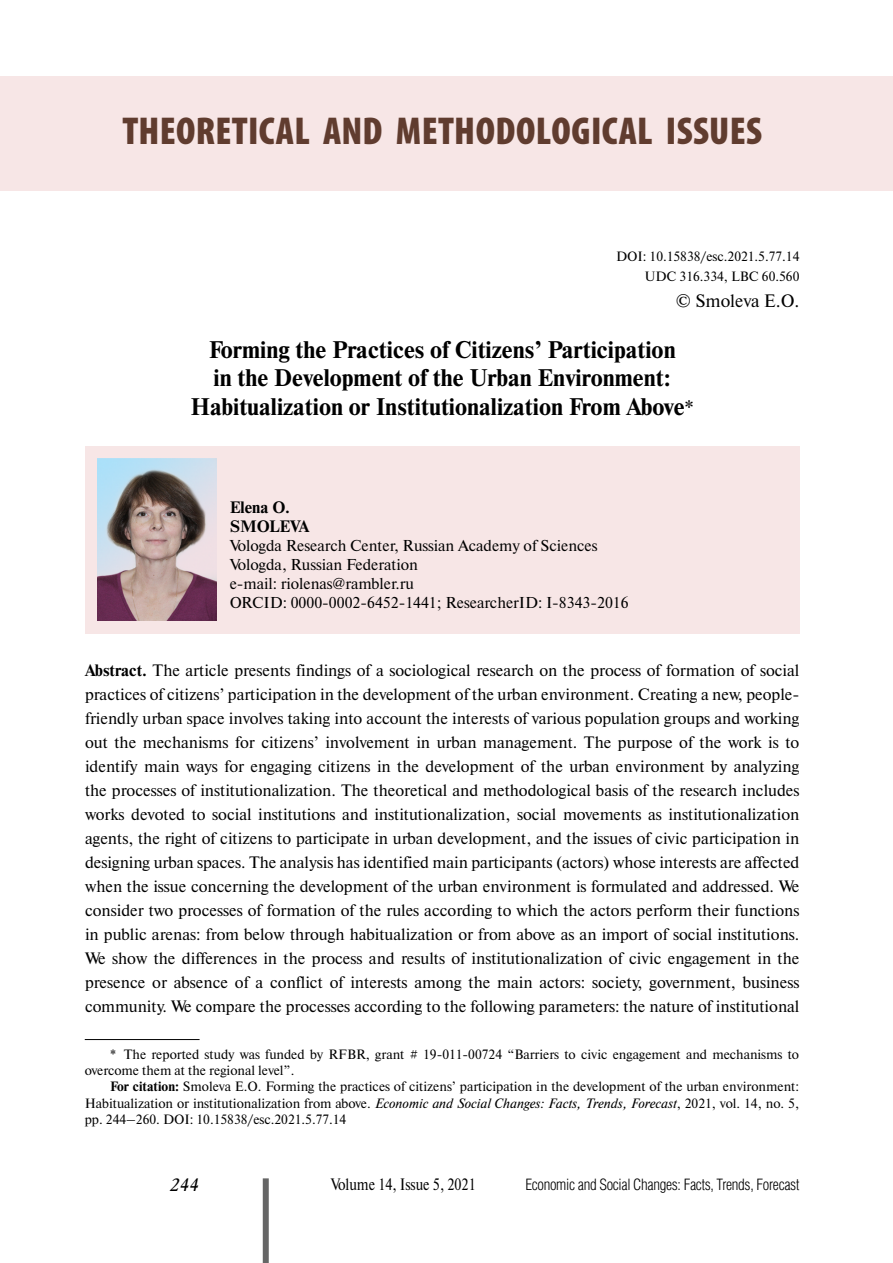
<style>
.page{position:relative;width:893px;height:1263px;background:#fff}
.page>*{position:absolute;margin:0;border:0;box-sizing:border-box;transform-origin:0 0}
.t1{font:900 condensed 39px "Myriad Pro";letter-spacing:.01em;color:#603c2f}
.t2{font:700 24px/28.8px "Newton C";color:#000;text-align:center}
.t3{font:18px "Newton C";color:#000}
.t4{font:italic 18px "Academy";color:#000}
.t5{font:16.5px/24px "Newton C";color:#000;text-align:justify}
.t6{font:16.5px "Newton C";color:#000;scale:.85 1}
.t7{font:700 16.5px/19.8px "Newton C";color:#000}
.t8{font:15.75px/18.9px "Newton C";color:#000}
.t9{font:300 15.75px "Helios Cond";letter-spacing:-.02em;color:#000}
.t10{font:13.5px/16.2px "Newton C";color:#000;text-align:right}
.s1{font-weight:400;font-size:21px}
.s2{font-weight:700}
.s3{font-style:italic}
</style>
<div class="page">
<div style="left:263px;top:1178px;width:6px;height:85px;background:#666"></div>
<div style="left:0;top:76px;width:893px;height:114px;background:#f7e6e6"></div>
<hr style="left:85px;top:1039px;width:115px;height:1px;background:#000">
<div style="left:85px;top:446px;width:714px;height:187px;background:#f7e6e6"></div>
<img style="left:98px;top:459px;width:119px;height:161px">
<h1 class="t1" style="left:122px;top:106px;width:641px">THEORETICAL AND METHODOLOGICAL ISSUES</h1>
<p class="t10" style="left:616px;top:246px;width:185px;line-height:20.4px">DOI: 10.15838/esc.2021.5.77.14<br>UDC 316.334, LBC 60.560</p>
<p class="t3" style="left:676px;top:291px;width:125px">© Smoleva E.O.</p>
<h2 class="t2" style="left:190px;top:335px;width:505px">Forming the Practices of Citizens’ Participation<br>in the Development of the Urban Environment:<br>Habitualization or Institutionalization From Above<span class="s1">*</span></h2>
<p class="t7" style="left:230px;top:497px;width:81px">Elena O.<br>SMOLEVA</p>
<p class="t8" style="left:230px;top:537px;width:400px">Vologda Research Center, Russian Academy of Sciences Vologda, Russian Federation<br>e-mail: riolenas@rambler.ru<br>ORCID: 0000-0002-6452-1441; ResearcherID: I-8343-2016</p>
<p class="t5" style="left:85px;top:658px;width:716px"><span class="s2">Abstract.</span> The article presents findings of a sociological research on the process of formation of social practices of citizens’ participation in the development of the urban environment. Creating a new, people&shy;friendly urban space involves taking into account the interests of various population groups and working out the mechanisms for citizens’ involvement in urban management. The purpose of the work is to identify main ways for engaging citizens in the development of the urban environment by analyzing the processes of institutionalization. The theoretical and methodological basis of the research includes works devoted to social institutions and institutionalization, social movements as institutionalization agents, the right of citizens to participate in urban development, and the issues of civic participation in designing urban spaces. The analysis has identified main participants (actors) whose interests are affected when the issue concerning the development of the urban environment is formulated and addressed. We consider two processes of formation of the rules according to which the actors perform their functions in public arenas: from below through habitualization or from above as an import of social institutions.<br>We show the differences in the process and results of institutionalization of civic engagement in the presence or absence of a conflict of interests among the main actors: society, government, business community. We compare the processes according to the following parameters: the nature of institutional</p>
<p class="t10" style="left:85px;top:1046px;width:716px;text-align:left;text-indent:26px">* The reported study was funded by RFBR, grant # 19-011-00724 “Barriers to civic engagement and mechanisms to overcome them at the regional level”.</p>
<p class="t10" style="left:85px;top:1078px;width:716px;text-align:justify;text-indent:26px"><span class="s2">For citation:</span> Smoleva E.O. Forming the practices of citizens’ participation in the development of the urban environment:<br>Habitualization or institutionalization from above. <span class="s3">Economic and Social Changes: Facts, Trends, Forecast</span>, 2021, vol. 14, no. 5, pp. 244–260. DOI: 10.15838/esc.2021.5.77.14</p>
<p class="t4" style="left:170px;top:1174px;width:31px">244</p>
<p class="t6" style="left:331px;top:1176px;width:172px">Volume 14, Issue 5, 2021</p>
<p class="t9" style="left:525px;top:1176px;width:276px">Economic and Social Changes: Facts, Trends, Forecast</p>
</div>
